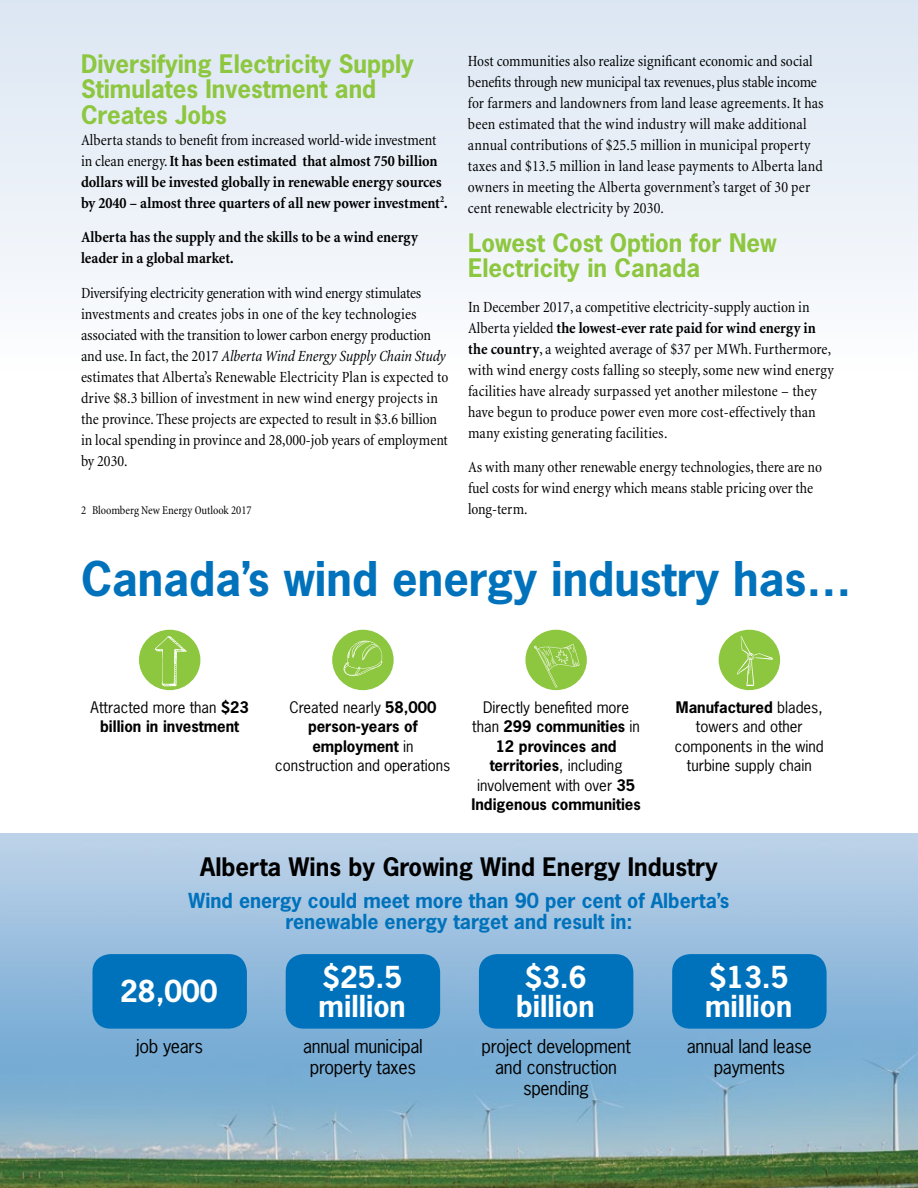
<style>
.page{position:relative;width:918px;height:1188px;background:#fff}
.page>*{position:absolute;margin:0;border:0;box-sizing:border-box;transform-origin:0 0}
.t1{font:700 45px "News Gothic Std";color:#0072bc}
.t2{font:700 28.5px/28.5px "News Gothic Std";color:#fff}
.t3{font:700 24px/25.5px "News Gothic Std";color:#8dc63f}
.t4{font:700 24px "News Gothic Std";color:#000}
.t5{font:700 19.5px/21px "News Gothic Std";color:#0072bc;text-align:center}
.t6{font:18px/21px "News Gothic Std";letter-spacing:-.015em;color:#000;text-align:center}
.t7{font:condensed 15.75px/21px "Minion";color:#000}
.t8{font:700 condensed 15.75px/21px "Minion";letter-spacing:-.005em;color:#000}
.t9{font:700 15px/19.5px "News Gothic Std";color:#000;text-align:center}
.t10{font:15px/19.5px "News Gothic Std";color:#000;text-align:center}
.t11{font:condensed 12px "Minion";letter-spacing:-.005em;color:#000}
.s1{font-weight:400}
.s2{font-style:italic}
.s3{font-weight:700}
</style>
<div class="page">
<div style="left:0;top:0;width:918px;height:373px;background:linear-gradient(to bottom,#dbe6f2,#fcfdfe)"></div>
<img style="left:0;top:834px;width:918px;height:354px">
<div style="left:286px;top:954px;width:154px;height:75px;background:#0072bc;border-radius:18px"></div>
<div style="left:479px;top:954px;width:154px;height:75px;background:#0072bc;border-radius:18px"></div>
<div style="left:672px;top:954px;width:155px;height:75px;background:#0072bc;border-radius:18px"></div>
<div style="left:92px;top:954px;width:155px;height:75px;background:#0072bc;border-radius:18px"></div>
<div style="left:719px;top:630px;width:61px;height:60px;background:#8dc63f;border-radius:50%"></div>
<svg style="left:737px;top:636px;width:36px;height:50px"></svg>
<div style="left:332px;top:630px;width:62px;height:60px;background:#8dc63f;border-radius:50%"></div>
<svg style="left:343px;top:640px;width:40px;height:37px"></svg>
<div style="left:525px;top:630px;width:62px;height:60px;background:#8dc63f;border-radius:50%"></div>
<svg style="left:534px;top:644px;width:46px;height:43px"></svg>
<div style="left:139px;top:630px;width:61px;height:60px;background:#8dc63f;border-radius:50%"></div>
<svg style="left:155px;top:636px;width:32px;height:50px"></svg>
<h3 class="t3" style="left:81px;top:50px;width:334px">Diversifying Electricity Supply<br>Stimulates Investment and<br>Creates Jobs</h3>
<p class="t8" style="left:81px;top:129px;width:368px"><span class="s1">Alberta stands to benefit from increased world-wide investment in clean energy.</span> It has been estimated that almost 750 billion dollars will be invested globally in renewable energy sources by 2040 – almost three quarters of all new power investment<sup>2</sup>.</p>
<p class="t8" style="left:81px;top:227px;width:339px">Alberta has the supply and the skills to be a wind energy leader in a global market.</p>
<p class="t7" style="left:81px;top:283px;width:369px">Diversifying electricity generation with wind energy stimulates investments and creates jobs in one of the key technologies associated with the transition to lower carbon energy production and use. In fact, the 2017 <span class="s2">Alberta Wind Energy Supply Chain Study </span>estimates that Alberta’s Renewable Electricity Plan is expected to drive $8.3 billion of investment in new wind energy projects in the province. These projects are expected to result in $3.6 billion in local spending in province and 28,000-job years of employment by 2030.</p>
<p class="t11" style="left:81px;top:504px;width:172px">2 Bloomberg New Energy Outlook 2017</p>
<p class="t7" style="left:468px;top:51px;width:357px">Host communities also realize significant economic and social benefits through new municipal tax revenues, plus stable income for farmers and landowners from land lease agreements. It has been estimated that the wind industry will make additional annual contributions of $25.5 million in municipal property taxes and $13.5 million in land lease payments to Alberta land owners in meeting the Alberta government’s target of 30 per cent renewable electricity by 2030.</p>
<h3 class="t3" style="left:468px;top:230px;width:310px">Lowest Cost Option for New<br>Electricity in Canada</h3>
<p class="t7" style="left:468px;top:297px;width:368px">In December 2017, a competitive electricity-supply auction in Alberta yielded <span class="s3">the lowest-ever rate paid for wind energy in the country</span>, a weighted average of $37 per MWh. Furthermore, with wind energy costs falling so steeply, some new wind energy facilities have already surpassed yet another milestone – they have begun to produce power even more cost-effectively than many existing generating facilities.</p>
<p class="t7" style="left:468px;top:457px;width:356px">As with many other renewable energy technologies, there are no fuel costs for wind energy which means stable pricing over the long-term.</p>
<h1 class="t1" style="left:81px;top:549px;width:772px">Canada’s wind energy industry has…</h1>
<p class="t9" style="left:91px;top:697px;width:160px"><span class="s1">Attracted more than</span> $23 billion in investment</p>
<p class="t10" style="left:275px;top:697px;width:177px">Created nearly <span class="s3">58,000 person-years of employment</span> in construction and operations</p>
<p class="t9" style="left:472px;top:697px;width:171px"><span class="s1">Directly benefited more than</span> 299 communities <span class="s1">in<br></span>12 provinces and territories<span class="s1">, including involvement with over</span> 35<br>Indigenous communities</p>
<p class="t10" style="left:675px;top:697px;width:150px"><span class="s3">Manufactured</span> blades, towers and other components in the wind turbine supply chain</p>
<h3 class="t4" style="left:200px;top:851px;width:519px">Alberta Wins by Growing Wind Energy Industry</h3>
<p class="t5" style="left:189px;top:890px;width:542px">Wind energy could meet more than 90 per cent of Alberta’s renewable energy target and result in:</p>
<h2 class="t2" style="left:120px;top:977px;width:99px">28,000</h2>
<h2 class="t2" style="left:319px;top:963px;width:89px">$25.5 million</h2>
<h2 class="t2" style="left:516px;top:963px;width:80px">$3.6 billion</h2>
<h2 class="t2" style="left:705px;top:963px;width:89px">$13.5 million</h2>
<p class="t6" style="left:136px;top:1035px;width:69px">job years</p>
<p class="t6" style="left:303px;top:1035px;width:121px">annual municipal property taxes</p>
<p class="t6" style="left:482px;top:1035px;width:151px">project development and construction spending</p>
<p class="t6" style="left:687px;top:1035px;width:126px">annual land lease payments</p>
</div>
